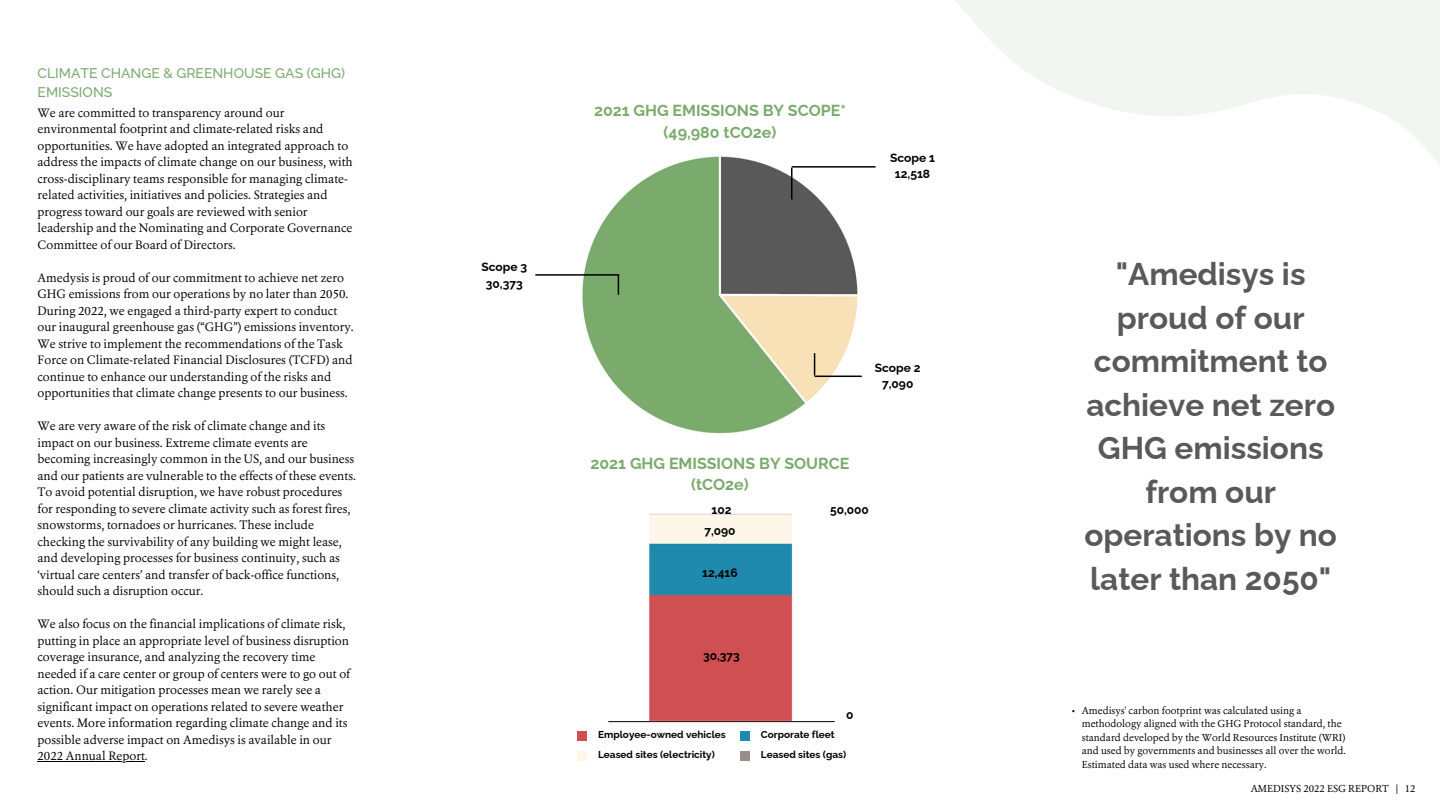
<style>
.page{position:relative;width:1440px;height:810px;background:#fff}
.page>*{position:absolute;margin:0;border:0;box-sizing:border-box;transform-origin:0 0}
.t1{font:700 31.5px/43.5px "Raleway";color:#595959;text-align:center}
.t2{font:700 16px "Raleway";color:#7aab6d}
.t3{font:500 14px/19.5px "Raleway";color:#7aab6d}
.t4{font:12px/16.5px "Erato";color:#000}
.t5{font:700 12px "Raleway";color:#000}
.t6{font:10px/13.5px "Erato";color:#000}
.t7{font:700 10px "Raleway";color:#000}
</style>
<div class="page">
<img style="left:582px;top:249px;width:280px;height:185px">
<hr style="left:815px;top:376px;width:47px;height:1px;background:#000">
<hr style="left:535px;top:274px;width:84px;height:2px;background:#000">
<svg style="left:618px;top:276px;width:1px;height:19px"></svg>
<svg style="left:814px;top:353px;width:1px;height:23px"></svg>
<img style="left:608px;top:513px;width:227px;height:210px">
<hr style="left:38px;top:761px;width:107px;height:1px;background:#000">
<div style="left:577px;top:731px;width:9px;height:9px;background:#d04f53"></div>
<div style="left:740px;top:731px;width:9px;height:9px;background:#208aae"></div>
<div style="left:577px;top:752px;width:9px;height:9px;background:#fdf7ea"></div>
<div style="left:740px;top:752px;width:9px;height:9px;background:#968f8b"></div>
<svg style="left:590px;top:0;width:850px;height:249px"></svg>
<p class="t3" style="left:38px;top:63px;width:309px">CLIMATE CHANGE &amp; GREENHOUSE GAS (GHG)<br>EMISSIONS</p>
<p class="t4" style="left:38px;top:105px;width:317px">We are committed to transparency around our environmental footprint and climate-related risks and opportunities. We have adopted an integrated approach to address the impacts of climate change on our business, with cross-disciplinary teams responsible for managing climate&shy;related activities, initiatives and policies. Strategies and progress toward our goals are reviewed with senior leadership and the Nominating and Corporate Governance Committee of our Board of Directors.</p>
<p class="t4" style="left:38px;top:270px;width:318px">Amedysis is proud of our commitment to achieve net zero GHG emissions from our operations by no later than 2050.<br>During 2022, we engaged a third-party expert to conduct our inaugural greenhouse gas (“GHG”) emissions inventory.<br>We strive to implement the recommendations of the Task Force on Climate-related Financial Disclosures (TCFD) and continue to enhance our understanding of the risks and opportunities that climate change presents to our business.</p>
<p class="t4" style="left:38px;top:419px;width:320px">We are very aware of the risk of climate change and its impact on our business. Extreme climate events are becoming increasingly common in the US, and our business and our patients are vulnerable to the effects of these events.<br>To avoid potential disruption, we have robust procedures for responding to severe climate activity such as forest fires, snowstorms, tornadoes or hurricanes. These include checking the survivability of any building we might lease, and developing processes for business continuity, such as ‘virtual care centers’ and transfer of back-office functions, should such a disruption occur.</p>
<p class="t4" style="left:38px;top:617px;width:314px">We also focus on the financial implications of climate risk, putting in place an appropriate level of business disruption coverage insurance, and analyzing the recovery time needed if a care center or group of centers were to go out of action. Our mitigation processes mean we rarely see a significant impact on operations related to severe weather events. More information regarding climate change and its possible adverse impact on Amedisys is available in our 2022 Annual Report.</p>
<p class="t5" style="left:481px;top:260px;width:47px">Scope 3</p>
<p class="t5" style="left:486px;top:276px;width:38px">30,373</p>
<p class="t2" style="left:594px;top:101px;width:253px">2021 GHG EMISSIONS BY SCOPE*</p>
<p class="t2" style="left:664px;top:123px;width:114px">(49,980 tCO2e)</p>
<p class="t5" style="left:890px;top:150px;width:47px">Scope 1</p>
<p class="t5" style="left:895px;top:167px;width:37px">12,518</p>
<p class="t5" style="left:875px;top:361px;width:47px">Scope 2</p>
<p class="t5" style="left:882px;top:377px;width:33px">7,090</p>
<p class="t2" style="left:590px;top:454px;width:261px">2021 GHG EMISSIONS BY SOURCE</p>
<p class="t2" style="left:691px;top:475px;width:59px">(tCO2e)</p>
<p class="t5" style="left:711px;top:503px;width:22px">102</p>
<p class="t5" style="left:704px;top:523px;width:33px">7,090</p>
<p class="t5" style="left:702px;top:565px;width:37px">12,416</p>
<p class="t5" style="left:703px;top:648px;width:38px">30,373</p>
<p class="t5" style="left:830px;top:503px;width:40px">50,000</p>
<p class="t5" style="left:846px;top:707px;width:9px">0</p>
<p class="t7" style="left:598px;top:728px;width:129px">Employee-owned vehicles</p>
<p class="t7" style="left:761px;top:728px;width:75px">Corporate fleet</p>
<p class="t7" style="left:598px;top:749px;width:118px">Leased sites (electricity)</p>
<p class="t7" style="left:761px;top:749px;width:87px">Leased sites (gas)</p>
<p class="t1" style="left:1084px;top:252px;width:254px">"Amedisys is proud of our commitment to achieve net zero<br>GHG emissions from our operations by no later than 2050"</p>
<p class="t6" style="left:1082px;top:704px;width:266px">Amedisys' carbon footprint was calculated using a methodology aligned with the GHG Protocol standard, the standard developed by the World Resources Institute (WRI) and used by governments and businesses all over the world.<br>Estimated data was used where necessary.</p>
<p class="t6" style="left:1251px;top:783px;width:166px">AMEDISYS 2022 ESG REPORT | 12</p>
</div>
